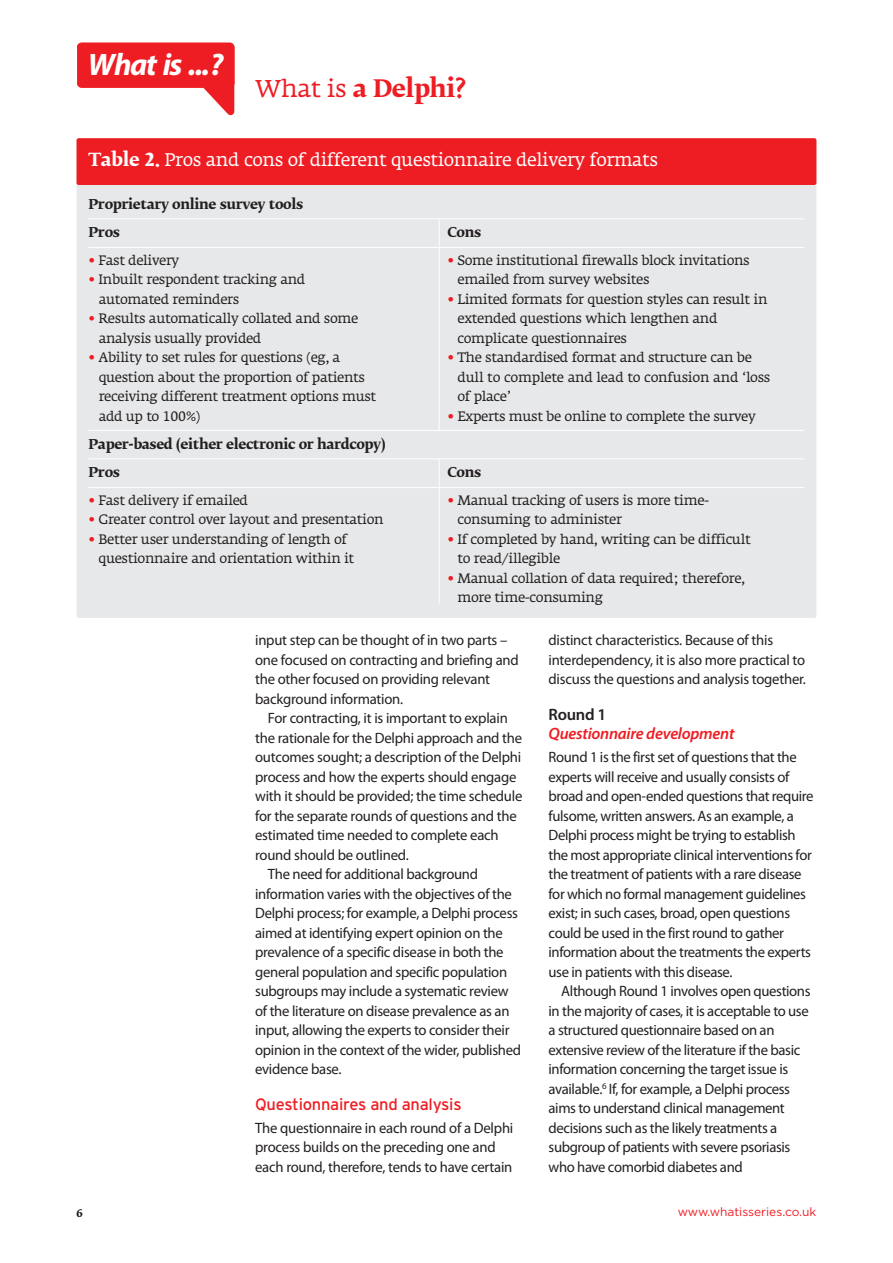
<style>
.page{position:relative;width:893px;height:1263px;background:#fff}
.page>*{position:absolute;margin:0;border:0;box-sizing:border-box;transform-origin:0 0}
.t1{font:italic 700 31.2px "Myriad Pro";letter-spacing:-.04em;color:#fff}
.t2{font:24px "Fedra Serif B Bold TF";letter-spacing:-.025em;color:#ee1d23}
.t3{font:18px "Fedra Serif A Book TF";letter-spacing:-.025em;color:#fff}
.t4{font:16.5px "Interstate";letter-spacing:-.015em;color:#ee1d23}
.t5{font:italic 600 16.5px "Myriad Pro";letter-spacing:-.015em;color:#ee1d23}
.t6{font:600 16.5px "Myriad Pro";letter-spacing:-.015em;color:#231f20}
.t7{font:15px/19.5px "Myriad Pro";letter-spacing:-.02em;color:#231f20}
.t8{font:13.5px/19.5px "Fedra Serif A Book TF";letter-spacing:-.03em;color:#231f20}
.t9{font:13.5px/28px "Fedra Serif B Bold TF";letter-spacing:-.03em;color:#231f20}
.t10{font:12px "Gotham";color:#ee1d23}
.t11{font:10.5px "Fedra Serif B Bold TF";color:#231f20}
.s1{font-family:"Fedra Serif A Book TF"}
.s2{font-family:"Fedra Serif B Bold TF"}
.s3{font-family:"Gotham";font-weight:900;color:#ee1d23}
</style>
<div class="page">
<div style="left:77px;top:43px;width:157px;height:44px;background:#ee1d23;border-radius:4px"></div>
<div style="left:77px;top:43px;width:157px;height:45px;border:1px solid #ee1d23;border-radius:4px"></div>
<svg style="left:187px;top:75px;width:47px;height:40px"></svg>
<div style="left:77px;top:138px;width:739px;height:480px;background:#e7e8e9;border-radius:2px"></div>
<hr style="left:89px;top:218px;width:715px;height:1px;background:#fff">
<hr style="left:89px;top:247px;width:715px;height:1px;background:#fff">
<hr style="left:89px;top:430px;width:715px;height:1px;background:#fff">
<hr style="left:89px;top:458px;width:715px;height:1px;background:#fff">
<hr style="left:89px;top:487px;width:715px;height:1px;background:#fff">
<div style="left:77px;top:138px;width:739px;height:47px;background:#ee1d23;border-radius:2px"></div>
<hr style="left:439px;top:459px;width:1px;height:145px;background:#fff">
<hr style="left:439px;top:219px;width:1px;height:212px;background:#fff">
<h1 class="t1" style="left:88px;top:52px;width:137px">What is ...?</h1>
<h2 class="t2" style="left:255px;top:74px;width:212px"><span class="s1">What is</span> a Delphi?</h2>
<p class="t3" style="left:89px;top:149px;width:571px"><span class="s2">Table 2.</span> Pros and cons of different questionnaire delivery formats</p>
<p class="t9" style="left:89px;top:190px;width:216px">Proprietary online survey tools<br>Pros</p>
<p class="t9" style="left:447px;top:218px;width:35px">Cons</p>
<p class="t8" style="left:89px;top:250px;width:92px"><span class="s3">•</span> Fast delivery</p>
<p class="t8" style="left:447px;top:250px;width:304px"><span class="s3">•</span> Some institutional firewalls block invitations</p>
<p class="t8" style="left:89px;top:270px;width:218px"><span class="s3">•</span> Inbuilt respondent tracking and</p>
<p class="t8" style="left:457px;top:270px;width:194px">emailed from survey websites</p>
<p class="t8" style="left:99px;top:289px;width:142px">automated reminders</p>
<p class="t8" style="left:447px;top:289px;width:322px"><span class="s3">•</span> Limited formats for question styles can result in</p>
<p class="t8" style="left:89px;top:309px;width:271px"><span class="s3">•</span> Results automatically collated and some</p>
<p class="t8" style="left:457px;top:309px;width:261px">extended questions which lengthen and</p>
<p class="t8" style="left:99px;top:328px;width:164px">analysis usually provided</p>
<p class="t8" style="left:457px;top:328px;width:171px">complicate questionnaires</p>
<p class="t8" style="left:89px;top:348px;width:253px"><span class="s3">•</span> Ability to set rules for questions (eg, a</p>
<p class="t8" style="left:447px;top:348px;width:306px"><span class="s3">•</span> The standardised format and structure can be</p>
<p class="t8" style="left:99px;top:367px;width:268px">question about the proportion of patients</p>
<p class="t8" style="left:457px;top:367px;width:314px">dull to complete and lead to confusion and ‘loss</p>
<p class="t8" style="left:99px;top:387px;width:279px">receiving different treatment options must</p>
<p class="t8" style="left:457px;top:387px;width:55px">of place’</p>
<p class="t8" style="left:99px;top:406px;width:104px">add up to 100%)</p>
<p class="t8" style="left:447px;top:406px;width:310px"><span class="s3">•</span> Experts must be online to complete the survey</p>
<p class="t9" style="left:89px;top:430px;width:299px">Paper-based (either electronic or hardcopy)<br>Pros</p>
<p class="t9" style="left:447px;top:458px;width:35px">Cons</p>
<p class="t8" style="left:89px;top:490px;width:161px"><span class="s3">•</span> Fast delivery if emailed</p>
<p class="t8" style="left:447px;top:490px;width:263px"><span class="s3">•</span> Manual tracking of users is more time-</p>
<p class="t8" style="left:89px;top:510px;width:297px"><span class="s3">•</span> Greater control over layout and presentation</p>
<p class="t8" style="left:457px;top:510px;width:166px">consuming to administer</p>
<p class="t8" style="left:89px;top:529px;width:260px"><span class="s3">•</span> Better user understanding of length of</p>
<p class="t8" style="left:447px;top:529px;width:305px"><span class="s3">•</span> If completed by hand, writing can be difficult</p>
<p class="t8" style="left:98px;top:549px;width:257px">questionnaire and orientation within it</p>
<p class="t8" style="left:457px;top:549px;width:104px">to read/illegible</p>
<p class="t8" style="left:457px;top:568px;width:289px;text-indent:-10px"><span class="s3">•</span> Manual collation of data required; therefore, more time-consuming</p>
<p class="t7" style="left:255px;top:632px;width:265px">input step can be thought of in two parts – one focused on contracting and briefing and the other focused on providing relevant background information.</p>
<p class="t7" style="left:268px;top:710px;width:241px">For contracting, it is important to explain</p>
<p class="t7" style="left:255px;top:729px;width:269px">the rationale for the Delphi approach and the</p>
<p class="t7" style="left:255px;top:749px;width:268px">outcomes sought; a description of the Delphi</p>
<p class="t7" style="left:255px;top:768px;width:263px">process and how the experts should engage</p>
<p class="t7" style="left:255px;top:788px;width:269px">with it should be provided; the time schedule</p>
<p class="t7" style="left:255px;top:807px;width:263px">for the separate rounds of questions and the</p>
<p class="t7" style="left:255px;top:827px;width:245px">estimated time needed to complete each</p>
<p class="t7" style="left:255px;top:846px;width:155px">round should be outlined.</p>
<p class="t7" style="left:268px;top:866px;width:212px">The need for additional background</p>
<p class="t7" style="left:255px;top:885px;width:258px">information varies with the objectives of the</p>
<p class="t7" style="left:255px;top:905px;width:264px">Delphi process; for example, a Delphi process</p>
<p class="t7" style="left:255px;top:924px;width:249px">aimed at identifying expert opinion on the</p>
<p class="t7" style="left:255px;top:944px;width:250px">prevalence of a specific disease in both the</p>
<p class="t7" style="left:255px;top:963px;width:254px">general population and specific population</p>
<p class="t7" style="left:255px;top:983px;width:255px">subgroups may include a systematic review</p>
<p class="t7" style="left:255px;top:1002px;width:256px">of the literature on disease prevalence as an</p>
<p class="t7" style="left:255px;top:1022px;width:256px">input, allowing the experts to consider their</p>
<p class="t7" style="left:255px;top:1041px;width:268px">opinion in the context of the wider, published</p>
<p class="t7" style="left:255px;top:1061px;width:88px">evidence base.</p>
<p class="t4" style="left:255px;top:1095px;width:208px">Questionnaires and analysis</p>
<p class="t7" style="left:255px;top:1119px;width:260px">The questionnaire in each round of a Delphi process builds on the preceding one and each round, therefore, tends to have certain</p>
<p class="t7" style="left:549px;top:632px;width:259px">distinct characteristics. Because of this interdependency, it is also more practical to discuss the questions and analysis together.</p>
<p class="t6" style="left:549px;top:708px;width:59px">Round 1</p>
<p class="t5" style="left:549px;top:727px;width:188px">Questionnaire development</p>
<p class="t7" style="left:549px;top:749px;width:267px">Round 1 is the first set of questions that the experts will receive and usually consists of broad and open-ended questions that require fulsome, written answers. As an example, a Delphi process might be trying to establish the most appropriate clinical interventions for the treatment of patients with a rare disease for which no formal management guidelines exist; in such cases, broad, open questions could be used in the first round to gather information about the treatments the experts use in patients with this disease.</p>
<p class="t7" style="left:549px;top:983px;width:263px;text-indent:13px">Although Round 1 involves open questions in the majority of cases, it is acceptable to use a structured questionnaire based on an extensive review of the literature if the basic information concerning the target issue is available.<sup>6</sup> If, for example, a Delphi process aims to understand clinical management decisions such as the likely treatments a subgroup of patients with severe psoriasis who have comorbid diabetes and</p>
<p class="t11" style="left:77px;top:1207px;width:8px">6</p>
<p class="t10" style="left:678px;top:1205px;width:140px">www.whatisseries.co.uk</p>
</div>
